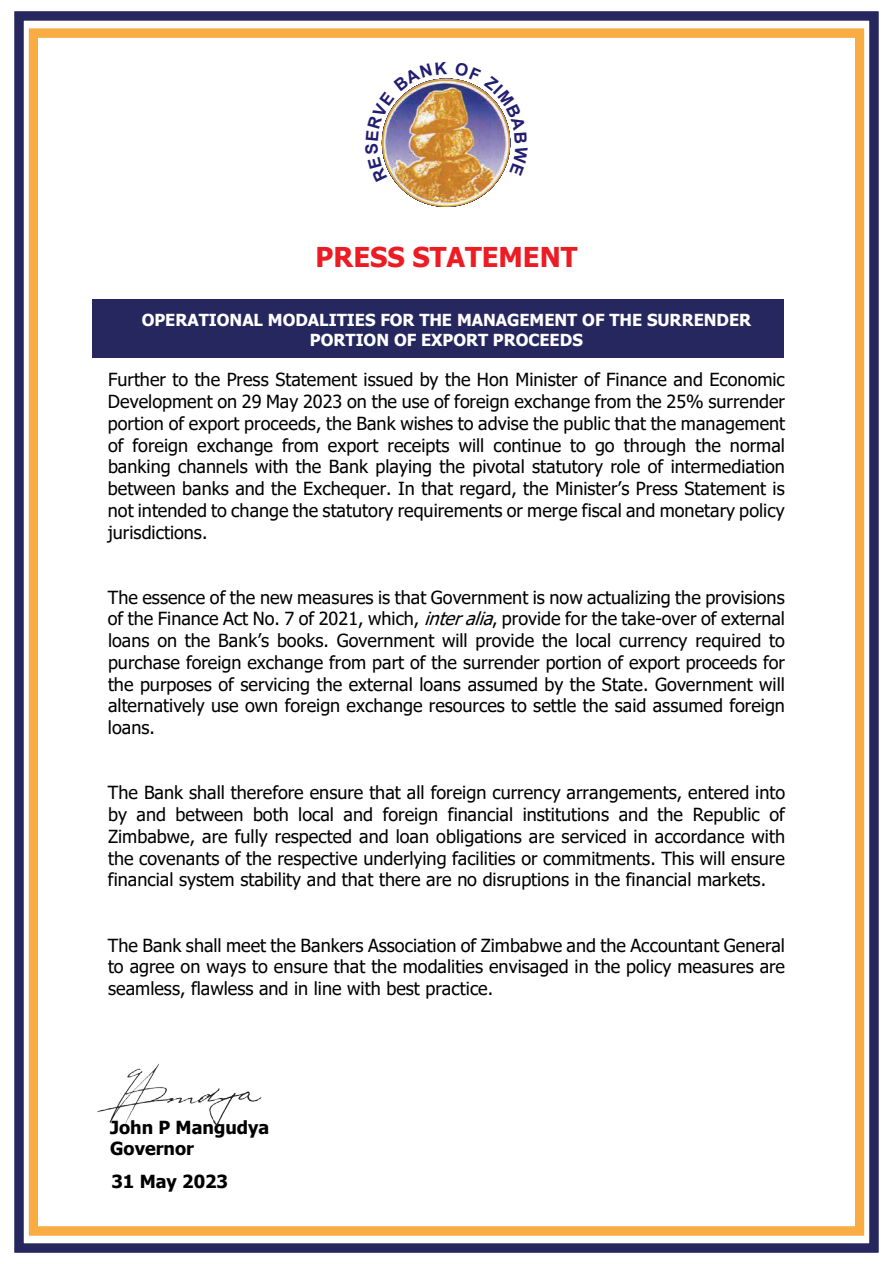
<style>
.page{position:relative;width:893px;height:1264px;background:#fff}
.page>*{position:absolute;margin:0;border:0;box-sizing:border-box;transform-origin:0 0}
.t1{font:700 27.3px "Tahoma";color:#ed1c24}
.t2{font:18px/21.8px "Tahoma";color:#000;text-align:justify}
.t3{font:700 18px/21.8px "Tahoma";color:#000}
.t4{font:700 16.5px/20px "Tahoma";color:#fff;text-align:center}
.s1{font-style:italic}
</style>
<div class="page">
<div style="left:93px;top:299px;width:690px;height:58px;background:#26275f"></div>
<div style="left:14px;top:11px;width:864px;height:1241px;border:9px solid #26275f"></div>
<div style="left:29px;top:29px;width:835px;height:1206px;border:9px solid #f9ac42"></div>
<img style="left:382px;top:78px;width:128px;height:129px;border-radius:64px">
<img style="left:97px;top:1063px;width:165px;height:65px">
<img style="left:381px;top:78px;width:66px;height:104px">
<img style="left:454px;top:79px;width:57px;height:97px">
<h1 class="t1" style="left:315px;top:238px;width:263px">PRESS STATEMENT</h1>
<p class="t4" style="left:142px;top:310px;width:611px">OPERATIONAL MODALITIES FOR THE MANAGEMENT OF THE SURRENDER<br>PORTION OF EXPORT PROCEEDS</p>
<p class="t2" style="left:108px;top:370px;width:678px">Further to the Press Statement issued by the Hon Minister of Finance and Economic Development on 29 May 2023 on the use of foreign exchange from the 25% surrender portion of export proceeds, the Bank wishes to advise the public that the management of foreign exchange from export receipts will continue to go through the normal banking channels with the Bank playing the pivotal statutory role of intermediation between banks and the Exchequer. In that regard, the Minister’s Press Statement is not intended to change the statutory requirements or merge fiscal and monetary policy jurisdictions.</p>
<p class="t2" style="left:108px;top:587px;width:678px">The essence of the new measures is that Government is now actualizing the provisions of the Finance Act No. 7 of 2021, which, <span class="s1">interalia</span>, provide for the take-over of external loans on the Bank’s books. Government will provide the local currency required to purchase foreign exchange from part of the surrender portion of export proceeds for the purposes of servicing the external loans assumed by the State. Government will alternatively use own foreign exchange resources to settle the said assumed foreign loans.</p>
<p class="t2" style="left:108px;top:782px;width:678px">The Bank shall therefore ensure that all foreign currency arrangements, entered into by and between both local and foreign financial institutions and the Republic of Zimbabwe, are fully respected and loan obligations are serviced in accordance with the covenants of the respective underlying facilities or commitments. This will ensure financial system stability and that there are no disruptions in the financial markets.</p>
<p class="t2" style="left:108px;top:935px;width:678px">The Bank shall meet the Bankers Association of Zimbabwe and the Accountant General to agree on ways to ensure that the modalities envisaged in the policy measures are seamless, flawless and in line with best practice.</p>
<p class="t3" style="left:110px;top:1116px;width:161px">John P Mangudya<br>Governor</p>
<p class="t3" style="left:111px;top:1170px;width:118px">31 May 2023</p>
</div>
